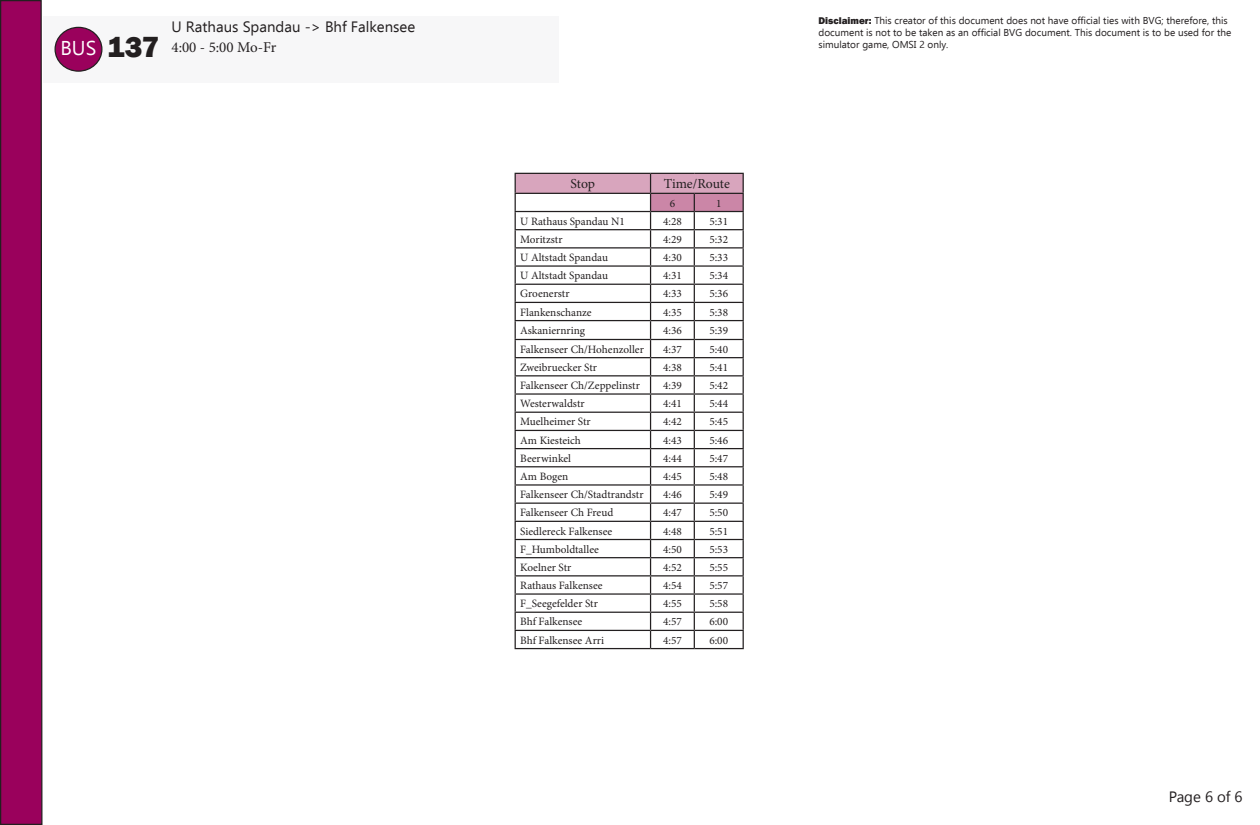
<style>
.page{position:relative;width:1260px;height:825px;background:#fff}
.page>*{position:absolute;margin:0;border:0;box-sizing:border-box;transform-origin:0 0}
.t1{font:800 30px "Franklin Gothic";color:#231f20}
.t2{font:20px "Ebrima";color:#fff}
.t3{font:15px "Ebrima";color:#231f20}
.t4{font:15px "Minion Pro";letter-spacing:-.01em;color:#231f20}
.t5{font:15px "Segoe UI Historic";letter-spacing:-.01em;color:#231f20}
.t6{font:13.75px "Minion Pro";letter-spacing:-.01em;color:#231f20}
.t7{font:11.25px "Minion Pro";color:#231f20}
.t8{font:10px/12px "Ebrima";color:#231f20}
.s1{font-family:"Franklin Gothic";font-weight:800}
</style>
<div class="page">
<div style="left:43px;top:16px;width:516px;height:67px;background:#f7f7f8"></div>
<svg style="left:0;top:0;width:43px;height:825px;background:#94075b"></svg>
<div style="left:55px;top:27px;width:47px;height:44px;background:#9a015c;border-radius:50%"></div>
<div style="left:55px;top:27px;width:48px;height:45px;border:1px solid #231f20;border-radius:50%"></div>
<svg style="left:515px;top:173px;width:229px;height:475px"></svg>
<hr style="left:515px;top:648px;width:136px;height:1px;background:#231f20">
<hr style="left:651px;top:648px;width:43px;height:1px;background:#231f20">
<hr style="left:694px;top:648px;width:50px;height:1px;background:#231f20">
<p class="t2" style="left:61px;top:33px;width:37px">BUS</p>
<p class="t1" style="left:107px;top:28px;width:54px">137</p>
<p class="t3" style="left:172px;top:16px;width:245px">U Rathaus Spandau -&gt; Bhf Falkensee</p>
<p class="t4" style="left:172px;top:38px;width:106px">4:00 - 5:00 Mo-Fr</p>
<p class="t6" style="left:571px;top:175px;width:26px">Stop</p>
<p class="t6" style="left:664px;top:175px;width:68px">Time/Route</p>
<p class="t7" style="left:670px;top:195px;width:7px">6</p>
<p class="t7" style="left:716px;top:195px;width:7px">1</p>
<p class="t7" style="left:520px;top:214px;width:106px">U Rathaus Spandau N1</p>
<p class="t7" style="left:663px;top:214px;width:20px">4:28</p>
<p class="t7" style="left:709px;top:214px;width:20px">5:31</p>
<p class="t7" style="left:520px;top:232px;width:44px">Moritzstr</p>
<p class="t7" style="left:663px;top:232px;width:20px">4:29</p>
<p class="t7" style="left:709px;top:232px;width:20px">5:32</p>
<p class="t7" style="left:520px;top:250px;width:89px">U Altstadt Spandau</p>
<p class="t7" style="left:663px;top:250px;width:20px">4:30</p>
<p class="t7" style="left:709px;top:250px;width:20px">5:33</p>
<p class="t7" style="left:520px;top:268px;width:89px">U Altstadt Spandau</p>
<p class="t7" style="left:663px;top:268px;width:20px">4:31</p>
<p class="t7" style="left:709px;top:268px;width:20px">5:34</p>
<p class="t7" style="left:520px;top:286px;width:51px">Groenerstr</p>
<p class="t7" style="left:663px;top:286px;width:20px">4:33</p>
<p class="t7" style="left:709px;top:286px;width:20px">5:36</p>
<p class="t7" style="left:520px;top:304px;width:73px">Flankenschanze</p>
<p class="t7" style="left:663px;top:304px;width:20px">4:35</p>
<p class="t7" style="left:709px;top:304px;width:20px">5:38</p>
<p class="t7" style="left:520px;top:323px;width:67px">Askaniernring</p>
<p class="t7" style="left:663px;top:323px;width:20px">4:36</p>
<p class="t7" style="left:709px;top:323px;width:20px">5:39</p>
<p class="t7" style="left:520px;top:342px;width:125px">Falkenseer Ch/Hohenzoller</p>
<p class="t7" style="left:663px;top:342px;width:20px">4:37</p>
<p class="t7" style="left:709px;top:342px;width:20px">5:40</p>
<p class="t7" style="left:520px;top:360px;width:78px">Zweibruecker Str</p>
<p class="t7" style="left:663px;top:360px;width:20px">4:38</p>
<p class="t7" style="left:709px;top:360px;width:20px">5:41</p>
<p class="t7" style="left:520px;top:378px;width:121px">Falkenseer Ch/Zeppelinstr</p>
<p class="t7" style="left:663px;top:378px;width:20px">4:39</p>
<p class="t7" style="left:709px;top:378px;width:20px">5:42</p>
<p class="t7" style="left:520px;top:396px;width:66px">Westerwaldstr</p>
<p class="t7" style="left:663px;top:396px;width:20px">4:41</p>
<p class="t7" style="left:709px;top:396px;width:20px">5:44</p>
<p class="t7" style="left:520px;top:414px;width:72px">Muelheimer Str</p>
<p class="t7" style="left:663px;top:414px;width:20px">4:42</p>
<p class="t7" style="left:709px;top:414px;width:20px">5:45</p>
<p class="t7" style="left:520px;top:432px;width:62px">Am Kiesteich</p>
<p class="t7" style="left:663px;top:432px;width:20px">4:43</p>
<p class="t7" style="left:709px;top:432px;width:20px">5:46</p>
<p class="t7" style="left:520px;top:451px;width:52px">Beerwinkel</p>
<p class="t7" style="left:663px;top:451px;width:20px">4:44</p>
<p class="t7" style="left:709px;top:451px;width:20px">5:47</p>
<p class="t7" style="left:520px;top:469px;width:50px">Am Bogen</p>
<p class="t7" style="left:663px;top:469px;width:20px">4:45</p>
<p class="t7" style="left:709px;top:469px;width:20px">5:48</p>
<p class="t7" style="left:520px;top:487px;width:125px">Falkenseer Ch/Stadtrandstr</p>
<p class="t7" style="left:663px;top:487px;width:20px">4:46</p>
<p class="t7" style="left:709px;top:487px;width:20px">5:49</p>
<p class="t7" style="left:520px;top:505px;width:95px">Falkenseer Ch Freud</p>
<p class="t7" style="left:663px;top:505px;width:20px">4:47</p>
<p class="t7" style="left:709px;top:505px;width:20px">5:50</p>
<p class="t7" style="left:520px;top:523px;width:94px">Siedlereck Falkensee</p>
<p class="t7" style="left:663px;top:523px;width:20px">4:48</p>
<p class="t7" style="left:709px;top:523px;width:20px">5:51</p>
<p class="t7" style="left:520px;top:542px;width:80px">F_Humboldtallee</p>
<p class="t7" style="left:663px;top:542px;width:20px">4:50</p>
<p class="t7" style="left:709px;top:542px;width:20px">5:53</p>
<p class="t7" style="left:520px;top:560px;width:53px">Koelner Str</p>
<p class="t7" style="left:663px;top:560px;width:20px">4:52</p>
<p class="t7" style="left:709px;top:560px;width:20px">5:55</p>
<p class="t7" style="left:520px;top:578px;width:84px">Rathaus Falkensee</p>
<p class="t7" style="left:663px;top:578px;width:20px">4:54</p>
<p class="t7" style="left:709px;top:578px;width:20px">5:57</p>
<p class="t7" style="left:520px;top:596px;width:79px">F_Seegefelder Str</p>
<p class="t7" style="left:663px;top:596px;width:20px">4:55</p>
<p class="t7" style="left:709px;top:596px;width:20px">5:58</p>
<p class="t7" style="left:520px;top:614px;width:64px">Bhf Falkensee</p>
<p class="t7" style="left:663px;top:614px;width:20px">4:57</p>
<p class="t7" style="left:709px;top:614px;width:20px">6:00</p>
<p class="t7" style="left:520px;top:632px;width:86px">Bhf Falkensee Arri</p>
<p class="t7" style="left:663px;top:632px;width:20px">4:57</p>
<p class="t7" style="left:709px;top:632px;width:20px">6:00</p>
<p class="t8" style="left:818px;top:14px;width:414px"><span class="s1">Disclaimer:</span> This creator of this document does not have official ties with BVG; therefore, this document is not to be taken as an official BVG document. This document is to be used for the simulator game, OMSI 2 only.</p>
<p class="t5" style="left:1169px;top:788px;width:75px">Page 6 of 6</p>
</div>
